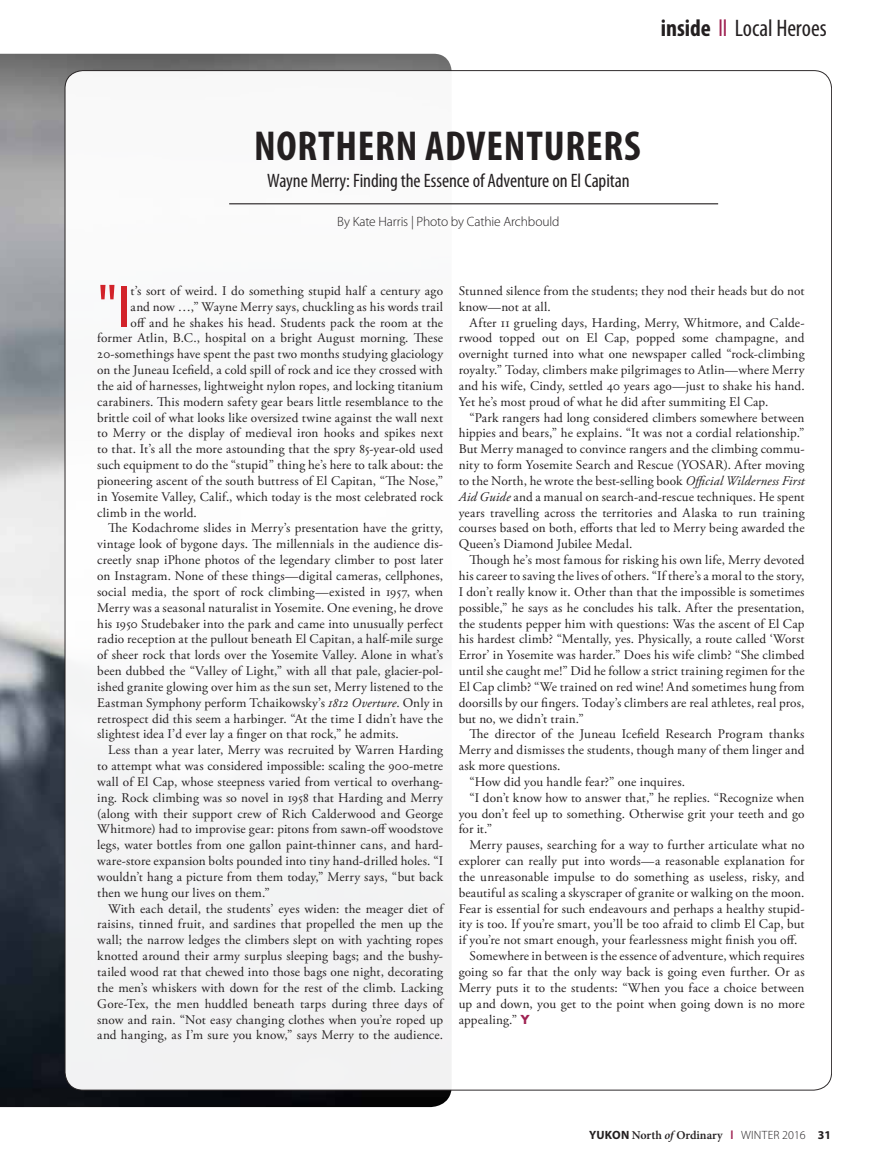
<style>
.page{position:relative;width:878px;height:1161px;background:#fff}
.page>*{position:absolute;margin:0;border:0;box-sizing:border-box;transform-origin:0 0}
.t1{font:60.15px "Myriad Pro";color:#d2232a}
.t2{font:700 condensed 42px "Myriad Pro";letter-spacing:.02em;color:#231f20}
.t3{font:condensed 24px "Myriad Pro";letter-spacing:-.005em;color:#231f20}
.t4{font:condensed 19.5px "Myriad Pro";letter-spacing:-.005em;color:#231f20}
.t5{font:300 13.5px "Myriad Pro";letter-spacing:-.01em;color:#231f20}
.t6{font:13.2px/15.9px "Adobe Garamond Pro";letter-spacing:.01em;color:#231f20;text-align:justify}
.t7{font:600 12px "Minion Pro";color:#231f20}
.s1{font-weight:700}
.s2{color:#9f2252}
.s3{font-style:italic}
.s4{font-family:"Gill Sans";font-weight:700;color:#9f2252}
.s5{font-family:"Myriad Pro";font-weight:700}
.s6{font-family:"Myriad Pro";color:#9f2252}
.s7{font-family:"Myriad Pro";font-weight:300}
</style>
<div class="page">
<img style="left:0;top:54px;width:451px;height:1053px">
<div style="left:65px;top:71px;width:766px;height:1019px;background:#fff;border-radius:18px"></div>
<hr style="left:229px;top:203px;width:489px;height:1px;background:#231f20">
<h3 class="t3" style="left:660px;top:13px;width:167px"><span class="s1">inside</span> <span class="s2">ll</span> Local Heroes</h3>
<h2 class="t2" style="left:254px;top:120px;width:388px">NORTHERN ADVENTURERS</h2>
<h3 class="t4" style="left:267px;top:169px;width:364px">Wayne Merry: Finding the Essence of Adventure on El Capitan</h3>
<p class="t5" style="left:337px;top:214px;width:224px">By Kate Harris | Photo by Cathie Archbould</p>
<h1 class="t1" style="left:97px;top:274px;width:35px">"I</h1>
<p class="t6" style="left:131px;top:283px;width:314px">t’s sort of weird. I do something stupid half a century ago</p>
<p class="t6" style="left:131px;top:299px;width:314px">and now …,” Wayne Merry says, chuckling as his words trail</p>
<p class="t6" style="left:131px;top:315px;width:314px">off and he shakes his head. Students pack the room at the</p>
<p class="t6" style="left:97px;top:331px;width:347px">former Atlin, B.C., hospital on a bright August morning. These</p>
<p class="t6" style="left:97px;top:347px;width:347px">20-somethings have spent the past two months studying glaciology</p>
<p class="t6" style="left:97px;top:362px;width:347px">on the Juneau Icefield, a cold spill of rock and ice they crossed with</p>
<p class="t6" style="left:97px;top:378px;width:347px">the aid of harnesses, lightweight nylon ropes, and locking titanium</p>
<p class="t6" style="left:97px;top:394px;width:347px">carabiners. This modern safety gear bears little resemblance to the</p>
<p class="t6" style="left:97px;top:410px;width:347px">brittle coil of what looks like oversized twine against the wall next</p>
<p class="t6" style="left:97px;top:426px;width:347px">to Merry or the display of medieval iron hooks and spikes next</p>
<p class="t6" style="left:97px;top:442px;width:347px">to that. It’s all the more astounding that the spry 85-year-old used</p>
<p class="t6" style="left:97px;top:457px;width:347px">such equipment to do the “stupid” thing he’s here to talk about: the</p>
<p class="t6" style="left:97px;top:473px;width:347px">pioneering ascent of the south buttress of El Capitan, “The Nose,”</p>
<p class="t6" style="left:97px;top:489px;width:347px">in Yosemite Valley, Calif., which today is the most celebrated rock</p>
<p class="t6" style="left:97px;top:505px;width:101px">climb in the world.</p>
<p class="t6" style="left:108px;top:521px;width:336px">The Kodachrome slides in Merry’s presentation have the gritty,</p>
<p class="t6" style="left:97px;top:537px;width:347px">vintage look of bygone days. The millennials in the audience dis-</p>
<p class="t6" style="left:97px;top:552px;width:347px">creetly snap iPhone photos of the legendary climber to post later</p>
<p class="t6" style="left:97px;top:568px;width:347px">on Instagram. None of these things—digital cameras, cellphones,</p>
<p class="t6" style="left:97px;top:584px;width:347px">social media, the sport of rock climbing—existed in 1957, when</p>
<p class="t6" style="left:97px;top:600px;width:347px">Merry was a seasonal naturalist in Yosemite. One evening, he drove</p>
<p class="t6" style="left:97px;top:616px;width:347px">his 1950 Studebaker into the park and came into unusually perfect</p>
<p class="t6" style="left:97px;top:632px;width:347px">radio reception at the pullout beneath El Capitan, a half-mile surge</p>
<p class="t6" style="left:97px;top:648px;width:347px">of sheer rock that lords over the Yosemite Valley. Alone in what’s</p>
<p class="t6" style="left:97px;top:663px;width:347px">been dubbed the “Valley of Light,” with all that pale, glacier-pol-</p>
<p class="t6" style="left:97px;top:679px;width:347px">ished granite glowing over him as the sun set, Merry listened to the</p>
<p class="t6" style="left:97px;top:695px;width:347px">Eastman Symphony perform Tchaikowsky’s <span class="s3">1812 Overture</span>. Only in</p>
<p class="t6" style="left:97px;top:711px;width:347px">retrospect did this seem a harbinger. “At the time I didn’t have the</p>
<p class="t6" style="left:97px;top:727px;width:303px">slightest idea I’d ever lay a finger on that rock,” he admits.</p>
<p class="t6" style="left:108px;top:743px;width:336px">Less than a year later, Merry was recruited by Warren Harding</p>
<p class="t6" style="left:97px;top:758px;width:347px">to attempt what was considered impossible: scaling the 900-metre</p>
<p class="t6" style="left:97px;top:774px;width:347px">wall of El Cap, whose steepness varied from vertical to overhang-</p>
<p class="t6" style="left:97px;top:790px;width:347px">ing. Rock climbing was so novel in 1958 that Harding and Merry</p>
<p class="t6" style="left:97px;top:806px;width:347px">(along with their support crew of Rich Calderwood and George</p>
<p class="t6" style="left:97px;top:822px;width:347px">Whitmore) had to improvise gear: pitons from sawn-off woodstove</p>
<p class="t6" style="left:97px;top:838px;width:347px">legs, water bottles from one gallon paint-thinner cans, and hard-</p>
<p class="t6" style="left:97px;top:853px;width:347px">ware-store expansion bolts pounded into tiny hand-drilled holes. “I</p>
<p class="t6" style="left:97px;top:869px;width:347px">wouldn’t hang a picture from them today,” Merry says, “but back</p>
<p class="t6" style="left:97px;top:885px;width:174px">then we hung our lives on them.”</p>
<p class="t6" style="left:108px;top:901px;width:336px">With each detail, the students’ eyes widen: the meager diet of</p>
<p class="t6" style="left:97px;top:917px;width:347px">raisins, tinned fruit, and sardines that propelled the men up the</p>
<p class="t6" style="left:97px;top:933px;width:347px">wall; the narrow ledges the climbers slept on with yachting ropes</p>
<p class="t6" style="left:97px;top:948px;width:347px">knotted around their army surplus sleeping bags; and the bushy-</p>
<p class="t6" style="left:97px;top:964px;width:347px">tailed wood rat that chewed into those bags one night, decorating</p>
<p class="t6" style="left:97px;top:980px;width:347px">the men’s whiskers with down for the rest of the climb. Lacking</p>
<p class="t6" style="left:97px;top:996px;width:347px">Gore-Tex, the men huddled beneath tarps during three days of</p>
<p class="t6" style="left:97px;top:1012px;width:347px">snow and rain. “Not easy changing clothes when you’re roped up</p>
<p class="t6" style="left:97px;top:1028px;width:347px">and hanging, as I’m sure you know,” says Merry to the audience.</p>
<p class="t6" style="left:458px;top:283px;width:347px">Stunned silence from the students; they nod their heads but do not know—not at all.</p>
<p class="t6" style="left:458px;top:315px;width:347px;text-indent:11px">After 11 grueling days, Harding, Merry, Whitmore, and Calde&shy;rwood topped out on El Cap, popped some champagne, and overnight turned into what one newspaper called “rock-climbing royalty.” Today, climbers make pilgrimages to Atlin—where Merry and his wife, Cindy, settled 40 years ago—just to shake his hand.<br>Yet he’s most proud of what he did after summiting El Cap.</p>
<p class="t6" style="left:458px;top:410px;width:347px;text-indent:11px">“Park rangers had long considered climbers somewhere between hippies and bears,” he explains. “It was not a cordial relationship.” But Merry managed to convince rangers and the climbing commu&shy;nity to form Yosemite Search and Rescue (YOSAR). After moving to the North, he wrote the best-selling book <span class="s3">Official Wilderness First Aid Guide</span> and a manual on search-and-rescue techniques. He spent years travelling across the territories and Alaska to run training courses based on both, efforts that led to Merry being awarded the Queen’s Diamond Jubilee Medal.</p>
<p class="t6" style="left:458px;top:552px;width:347px;text-indent:11px">Though he’s most famous for risking his own life, Merry devoted his career to saving the lives of others. “If there’s a moral to the story, I don’t really know it. Other than that the impossible is sometimes possible,” he says as he concludes his talk. After the presentation, the students pepper him with questions: Was the ascent of El Cap his hardest climb? “Mentally, yes. Physically, a route called ‘Worst Error’ in Yosemite was harder.” Does his wife climb? “She climbed until she caught me!” Did he follow a strict training regimen for the El Cap climb? “We trained on red wine! And sometimes hung from doorsills by our fingers. Today’s climbers are real athletes, real pros, but no, we didn’t train.”</p>
<p class="t6" style="left:469px;top:727px;width:336px">The director of the Juneau Icefield Research Program thanks</p>
<p class="t6" style="left:458px;top:743px;width:347px">Merry and dismisses the students, though many of them linger and</p>
<p class="t6" style="left:458px;top:758px;width:103px">ask more questions.</p>
<p class="t6" style="left:469px;top:774px;width:217px">“How did you handle fear?” one inquires.</p>
<p class="t6" style="left:469px;top:790px;width:336px">“I don’t know how to answer that,” he replies. “Recognize when</p>
<p class="t6" style="left:458px;top:806px;width:347px">you don’t feel up to something. Otherwise grit your teeth and go</p>
<p class="t6" style="left:458px;top:822px;width:35px">for it.”</p>
<p class="t6" style="left:469px;top:838px;width:336px">Merry pauses, searching for a way to further articulate what no</p>
<p class="t6" style="left:458px;top:853px;width:347px">explorer can really put into words—a reasonable explanation for</p>
<p class="t6" style="left:458px;top:869px;width:347px">the unreasonable impulse to do something as useless, risky, and</p>
<p class="t6" style="left:458px;top:885px;width:347px">beautiful as scaling a skyscraper of granite or walking on the moon.</p>
<p class="t6" style="left:458px;top:901px;width:347px">Fear is essential for such endeavours and perhaps a healthy stupid-</p>
<p class="t6" style="left:458px;top:917px;width:347px">ity is too. If you’re smart, you’ll be too afraid to climb El Cap, but</p>
<p class="t6" style="left:458px;top:933px;width:340px">if you’re not smart enough, your fearlessness might finish you off.</p>
<p class="t6" style="left:469px;top:948px;width:336px">Somewhere in between is the essence of adventure, which requires</p>
<p class="t6" style="left:458px;top:964px;width:347px">going so far that the only way back is going even further. Or as</p>
<p class="t6" style="left:458px;top:980px;width:347px">Merry puts it to the students: “When you face a choice between</p>
<p class="t6" style="left:458px;top:996px;width:347px">up and down, you get to the point when going down is no more</p>
<p class="t6" style="left:458px;top:1012px;width:73px">appealing.” <span class="s4">Y</span></p>
<p class="t7" style="left:589px;top:1128px;width:243px"><span class="s5">YUKON</span> North <span class="s3">of</span> Ordinary <span class="s6">l</span> <span class="s7">WINTER 2016</span> <span class="s5">31</span></p>
</div>
